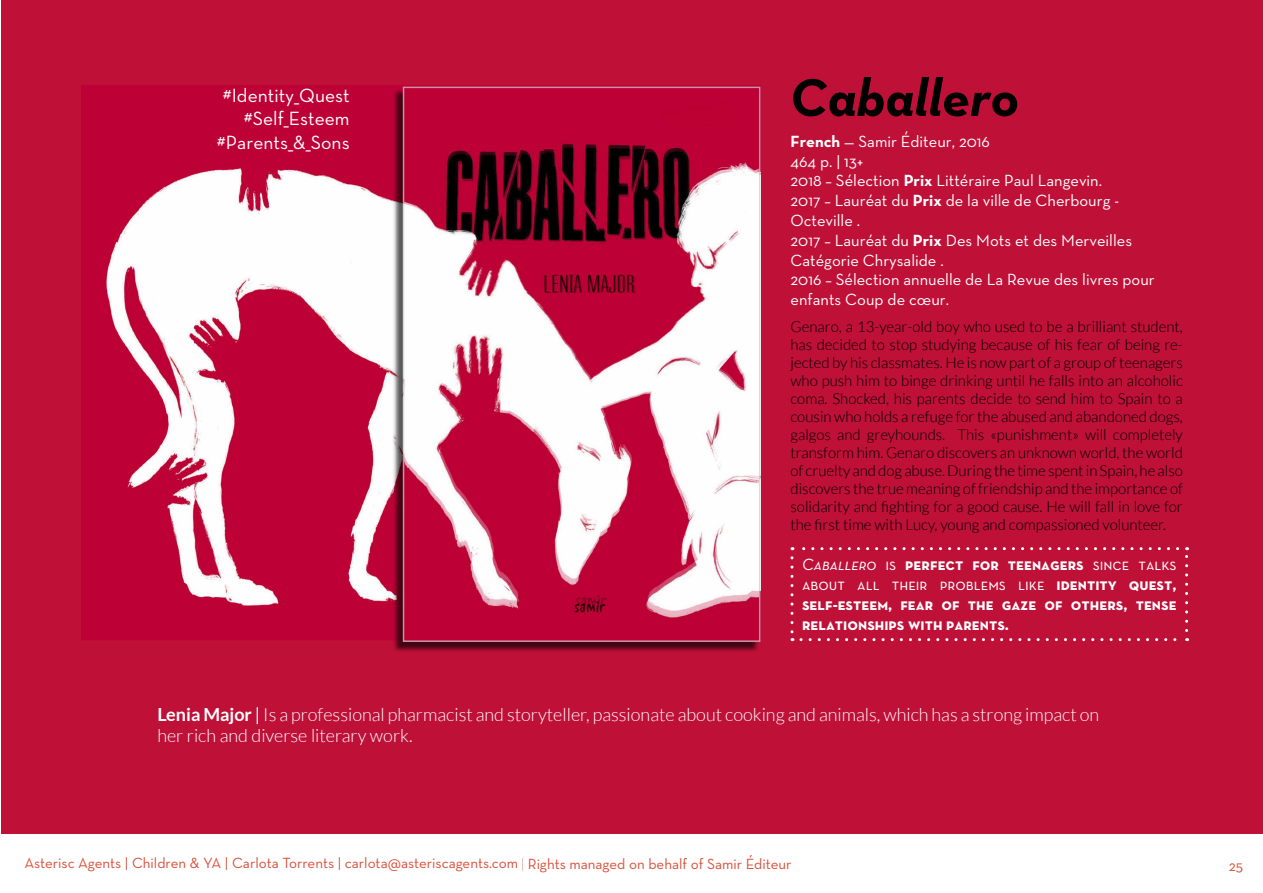
<style>
.page{position:relative;width:1263px;height:893px;background:#fff}
.page>*{position:absolute;margin:0;border:0;box-sizing:border-box;transform-origin:0 0}
.t1{font:italic 700 54px "Neutra Text";color:#000}
.t2{font:19.5px/23.4px "Neutra Text";color:#fff;text-align:right}
.t3{font:300 18px/21.6px "Lato";color:#fff}
.t4{font:16.5px/19.8px "Neutra Text";color:#fff}
.t5{font:16.5px/19.8px "Neutra Text Bold SC";color:#fff}
.t6{font:16.5px "Neutra Text Book SC";color:#fff}
.t7{font:300 15px/18px "Lato";color:#000;text-align:justify}
.t8{font:15px "Neutra Text";color:#d74f38}
.s1{font-weight:700}
.s2{font-family:"Neutra Text Book SC Italic"}
.s3{font-family:"Neutra Text Book SC"}
.s4{font-family:"Neutra Text Bold SC"}
.s5{font-weight:400}
</style>
<div class="page">
<div style="left:2px;top:0;width:1261px;height:834px;background:#bf1038"></div>
<svg style="left:790px;top:558px;width:3px;height:83px"></svg>
<svg style="left:801px;top:638px;width:386px;height:3px"></svg>
<svg style="left:1185px;top:547px;width:3px;height:83px"></svg>
<svg style="left:792px;top:547px;width:386px;height:3px"></svg>
<img style="left:82px;top:86px;width:678px;height:554px">
<div style="left:392px;top:88px;width:367px;height:564px;background:#000;opacity:.91"></div>
<img style="left:406px;top:90px;width:351px;height:549px">
<div style="left:403px;top:87px;width:357px;height:555px;border:2px solid #cecece"></div>
<h2 class="t2" style="left:217px;top:83px;width:134px">#Identity_Quest #Self_Esteem #Parents_&amp;_Sons</h2>
<h1 class="t1" style="left:789px;top:64px;width:231px">Caballero</h1>
<p class="t4" style="left:790px;top:131px;width:366px"><span class="s1">French</span> — Samir Éditeur, 2016<br>464 p. | 13+<br>2018 – Sélection <span class="s1">Prix</span> Littéraire Paul Langevin.<br>2017 – Lauréat du <span class="s1">Prix</span> de la ville de Cherbourg -<br>Octeville .<br>2017 – Lauréat du <span class="s1">Prix</span> Des Mots et des Merveilles<br>Catégorie Chrysalide .<br>2016 – Sélection annuelle de La Revue des livres pour enfants Coup de cœur.</p>
<p class="t7" style="left:790px;top:318px;width:394px">Genaro, a 13-year-old boy who used to be a brilliant student, has decided to stop studying because of his fear of being re&shy;jected by his classmates. He is now part of a group of teenagers who push him to binge drinking until he falls into an alcoholic coma. Shocked, his parents decide to send him to Spain to a cousin who holds a refuge for the abused and abandoned dogs, galgos and greyhounds. This «punishment» will completely transform him. Genaro discovers an unknown world, the world of cruelty and dog abuse. During the time spent in Spain, he also discovers the true meaning of friendship and the importance of solidarity and fighting for a good cause. He will fall in love for the first time with Lucy, young and compassioned volunteer.</p>
<p class="t5" style="left:802px;top:554px;width:376px"><span class="s2">Caballero</span> <span class="s3">is</span> perfect for teenagers <span class="s3">since talks</span></p>
<p class="t6" style="left:802px;top:574px;width:376px">about all their problems like <span class="s4">identity quest,</span></p>
<p class="t5" style="left:802px;top:594px;width:376px">self-esteem, fear of the gaze of others, tense relationships with parents.</p>
<p class="t3" style="left:157px;top:703px;width:943px"><span class="s1">Lenia Major</span> <span class="s5">|</span> Is a professional pharmacist and storyteller, passionate about cooking and animals, which has a strong impact on her rich and diverse literary work.</p>
<p class="t8" style="left:25px;top:854px;width:768px">Asterisc Agents | Children &amp; YA | Carlota Torrents | carlota@asteriscagents.com | Rights managed on behalf of Samir Éditeur</p>
<p class="t8" style="left:1229px;top:857px;width:16px">25</p>
</div>
